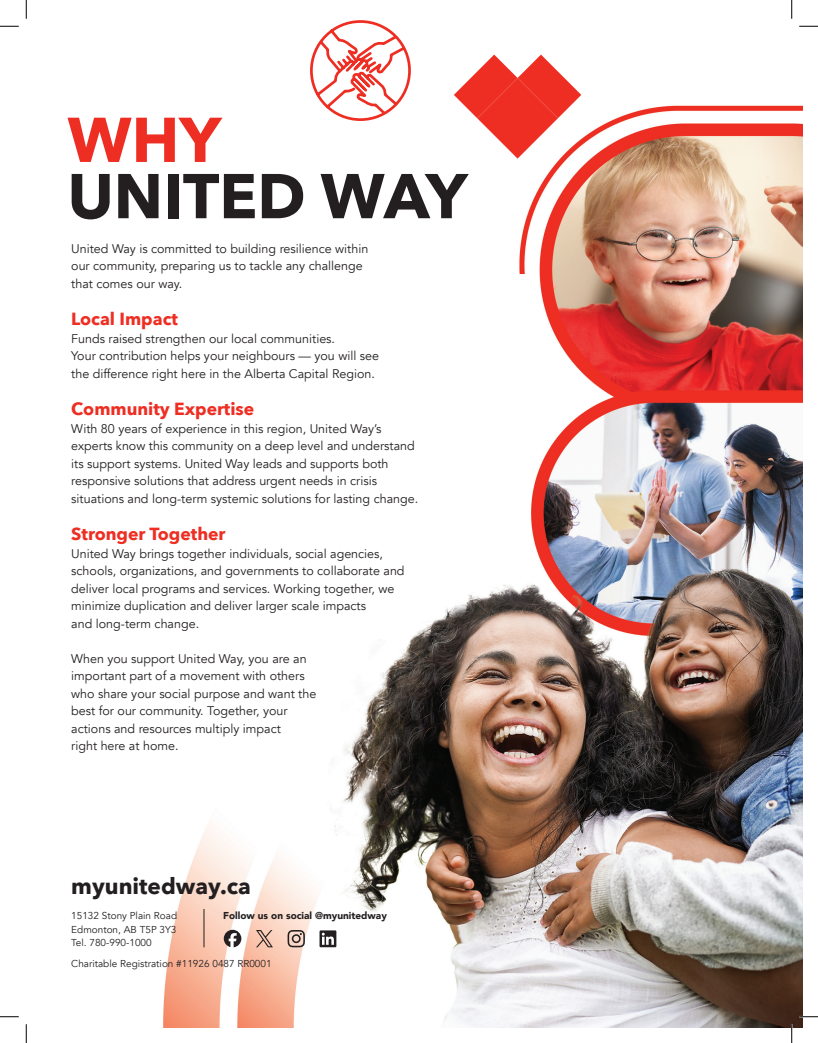
<style>
.page{position:relative;width:818px;height:1043px;background:#fff}
.page>*{position:absolute;margin:0;border:0;box-sizing:border-box;transform-origin:0 0}
.t1{font:700 62.5px "Avenir Next";color:#231f20}
.t2{font:700 62.5px "Avenir Next";color:#ee2e22}
.t3{font:700 22.5px "Avenir Next";color:#231f20}
.t4{font:700 17.5px "Avenir Next";color:#ee2e22}
.t5{font:12.5px/17.5px "Avenir";color:#231f20}
.t6{font:10px/13.8px "Avenir";color:#231f20;text-align:justify}
.t7{font:900 10px "Avenir";color:#231f20}
</style>
<div class="page">
<img style="left:163px;top:15px;width:639px;height:1012px">
<svg style="left:454px;top:55px;width:127px;height:104px"></svg>
<svg style="left:224px;top:929px;width:17px;height:18px"></svg>
<svg style="left:319px;top:930px;width:17px;height:17px"></svg>
<hr style="left:204px;top:909px;width:1px;height:38px;background:#231f20">
<svg style="left:256px;top:930px;width:17px;height:17px"></svg>
<svg style="left:287px;top:930px;width:18px;height:17px"></svg>
<svg style="left:309px;top:19px;width:103px;height:103px"></svg>
<svg style="left:0;top:25px;width:19px;height:2px"></svg>
<svg style="left:799px;top:25px;width:19px;height:2px"></svg>
<svg style="left:0;top:1016px;width:19px;height:1px"></svg>
<svg style="left:799px;top:1015px;width:19px;height:2px"></svg>
<svg style="left:25px;top:0;width:2px;height:19px"></svg>
<svg style="left:25px;top:1024px;width:2px;height:18px"></svg>
<svg style="left:790px;top:0;width:2px;height:19px"></svg>
<svg style="left:790px;top:1024px;width:2px;height:18px"></svg>
<h1 class="t2" style="left:68px;top:86px;width:155px">WHY</h1>
<h1 class="t1" style="left:68px;top:142px;width:401px">UNITED WAY</h1>
<p class="t5" style="left:71px;top:240px;width:298px">United Way is committed to building resilience within our community, preparing us to tackle any challenge that comes our way.</p>
<h3 class="t4" style="left:71px;top:304px;width:108px">Local Impact</h3>
<p class="t5" style="left:71px;top:330px;width:309px">Funds raised strengthen our local communities.<br>Your contribution helps your neighbours — you will see the difference right here in the Alberta Capital Region.</p>
<h3 class="t4" style="left:71px;top:394px;width:184px">Community Expertise</h3>
<p class="t5" style="left:71px;top:420px;width:348px">With 80 years of experience in this region, United Way’s experts know this community on a deep level and understand its support systems. United Way leads and supports both responsive solutions that address urgent needs in crisis situations and long-term systemic solutions for lasting change.</p>
<h3 class="t4" style="left:71px;top:519px;width:156px">Stronger Together</h3>
<p class="t5" style="left:71px;top:545px;width:335px">United Way brings together individuals, social agencies, schools, organizations, and governments to collaborate and deliver local programs and services. Working together, we minimize duplication and deliver larger scale impacts<br>and long-term change.</p>
<p class="t5" style="left:71px;top:650px;width:246px">When you support United Way, you are an important part of a movement with others who share your social purpose and want the best for our community. Together, your actions and resources multiply impact<br>right here at home.</p>
<h2 class="t3" style="left:71px;top:867px;width:181px">myunitedway.ca</h2>
<p class="t6" style="left:71px;top:908px;width:107px">15132 Stony Plain Road Edmonton, AB T5P 3Y3<br>Tel. 780-990-1000</p>
<p class="t6" style="left:71px;top:957px;width:202px">Charitable Registration #11926 0487 RR0001</p>
<p class="t7" style="left:223px;top:906px;width:165px">Follow us on social @myunitedway</p>
</div>
